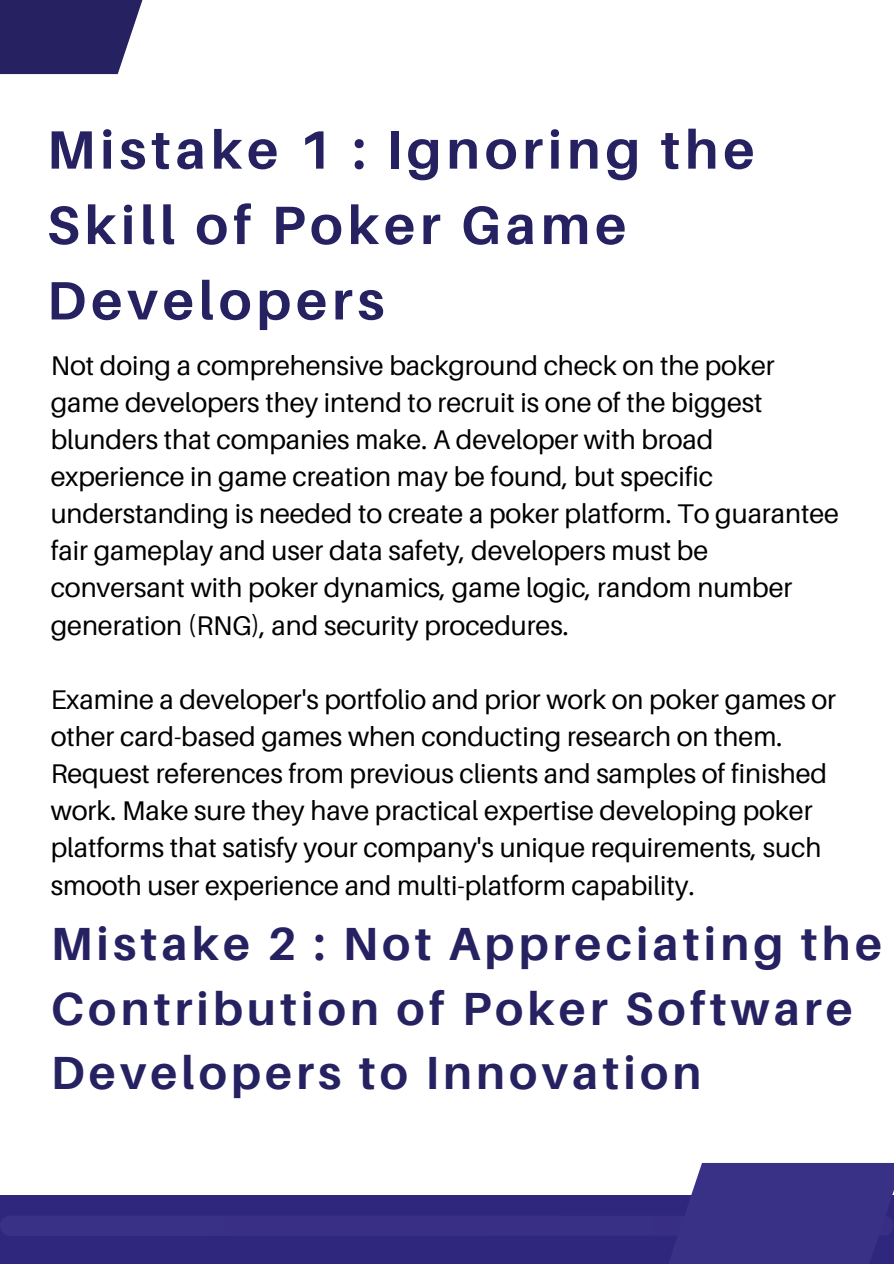
<style>
.page{position:relative;width:894px;height:1264px;background:#fff}
.page>*{position:absolute;margin:0;border:0;box-sizing:border-box;transform-origin:0 0}
.t1{font:700 54px/75.3px "Aileron";letter-spacing:.09em;color:#262262}
.t2{font:700 46.5px/64.2px "Aileron";letter-spacing:.09em;color:#262262}
.t3{font:27px/37.2px "Aileron";letter-spacing:-.005em;color:#000}
</style>
<div class="page">
<div style="left:0;top:1195px;width:893px;height:68px;background:#2f267e"></div>
<div style="left:0;top:1215px;width:893px;height:20px;background:#393085;border-radius:10px"></div>
<div style="left:634px;top:1162px;width:259px;height:101px;background:#393185"></div>
<svg style="left:0;top:0;width:143px;height:74px;background:#393570"></svg>
<p class="t1" style="left:47px;top:111px;width:709px">Mistake 1 : Ignoring the<br>Skill of Poker Game<br>Developers</p>
<h1 class="t3" style="left:51px;top:346px;width:789px">Not doing a comprehensive background check on the poker game developers they intend to recruit is one of the biggest blunders that companies make. A developer with broad experience in game creation may be found, but specific understanding is needed to create a poker platform. To guarantee fair gameplay and user data safety, developers must be conversant with poker dynamics, game logic, random number generation (RNG), and security procedures.</h1>
<p class="t3" style="left:51px;top:680px;width:786px">Examine a developer's portfolio and prior work on poker games or other card-based games when conducting research on them.<br>Request references from previous clients and samples of finished work. Make sure they have practical expertise developing poker platforms that satisfy your company's unique requirements, such smooth user experience and multi-platform capability.</p>
<h2 class="t2" style="left:51px;top:911px;width:832px">Mistake 2 : Not Appreciating the<br>Contribution of Poker Software<br>Developers to Innovation</h2>
</div>
